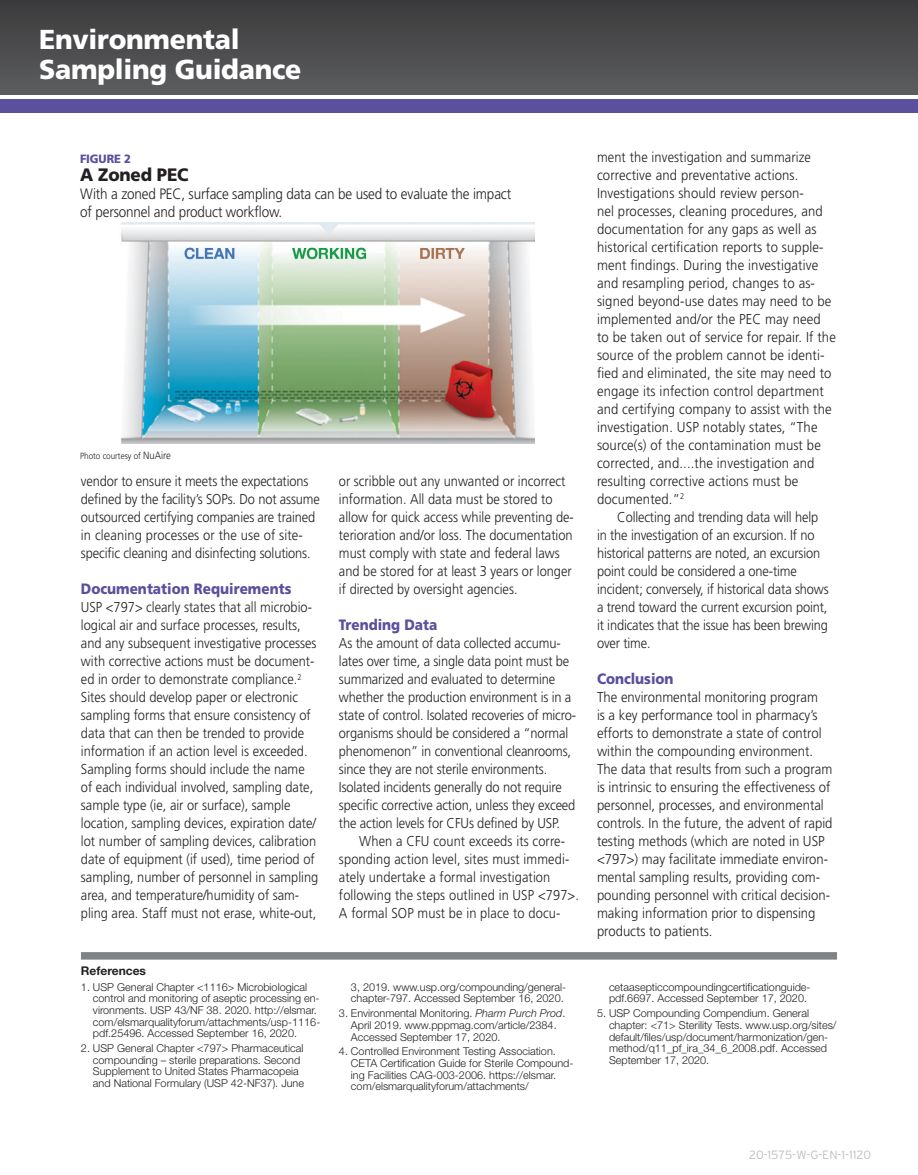
<style>
.page{position:relative;width:918px;height:1175px;background:#fff}
.page>*{position:absolute;margin:0;border:0;box-sizing:border-box;transform-origin:0 0}
.t1{font:900 27.45px/29.8px "Frutiger";letter-spacing:-.01em;color:#fff}
.t2{font:900 18px "Frutiger";letter-spacing:-.01em;color:#231f20;scale:.94 1}
.t3{font:300 15px/18px "Frutiger";letter-spacing:-.01em;color:#231f20;scale:.9 1}
.t4{font:900 15px "Frutiger";color:#5a509d;scale:.9 1}
.t5{font:300 14.25px/18px "Frutiger";color:#231f20;scale:.9 1}
.t6{font:300 14.25px/18px "Frutiger";color:#231f20;scale:.92 1}
.t7{font:300 12px "Interstate";color:#bfbfbf}
.t8{font:700 12px "Helvetica Neue";color:#231f20}
.t9{font:900 12px "Frutiger";letter-spacing:-.01em;color:#5a509d;scale:.94 1}
.t10{font:300 10.8px/11.7px "Helvetica Neue";color:#231f20}
.t11{font:300 9px "Frutiger";color:#231f20;scale:.9 1}
.s1{font-size:10.5px}
.s2{font-style:italic}
</style>
<div class="page">
<div style="left:0;top:0;width:918px;height:94px;background:linear-gradient(to bottom,#3b3a3b,#5c5d5f)"></div>
<div style="left:0;top:99px;width:918px;height:13px;background:#5a509d"></div>
<div style="left:81px;top:952px;width:756px;height:7px;background:#808285"></div>
<img style="left:121px;top:223px;width:414px;height:221px">
<h1 class="t1" style="left:39px;top:24px;width:264px">Environmental<br>Sampling Guidance</h1>
<p class="t9" style="left:80px;top:151px;width:56px">FIGURE 2</p>
<p class="t2" style="left:80px;top:163px;width:117px">A Zoned PEC</p>
<p class="t3" style="left:80px;top:184px;width:480px">With a zoned PEC, surface sampling data can be used to evaluate the impact of personnel and product workflow.</p>
<p class="t11" style="left:80px;top:451px;width:102px">Photo courtesy of <span class="s1">NuAire</span></p>
<p class="t5" style="left:81px;top:472px;width:267px">vendor to ensure it meets the expectations defined by the facility’s SOPs. Do not assume outsourced certifying companies are trained in cleaning processes or the use of site&shy;specific cleaning and disinfecting solutions.</p>
<p class="t4" style="left:81px;top:580px;width:235px">Documentation Requirements</p>
<p class="t5" style="left:81px;top:598px;width:265px">USP &lt;797&gt; clearly states that all microbio&shy;logical air and surface processes, results, and any subsequent investigative processes with corrective actions must be document&shy;ed in order to demonstrate compliance.<sup>2<br></sup>Sites should develop paper or electronic sampling forms that ensure consistency of data that can then be trended to provide information if an action level is exceeded.<br>Sampling forms should include the name of each individual involved, sampling date, sample type (ie, air or surface), sample location, sampling devices, expiration date/ lot number of sampling devices, calibration date of equipment (if used), time period of sampling, number of personnel in sampling area, and temperature/humidity of sam&shy;pling area. Staff must not erase, white-out,</p>
<p class="t8" style="left:81px;top:963px;width:67px">References</p>
<p class="t10" style="left:93px;top:980px;width:229px;text-indent:-12px">1. USP General Chapter &lt;1116&gt; Microbiological control and monitoring of aseptic processing en&shy;vironments. USP 43/NF 38. 2020. http://elsmar. com/elsmarqualityforum/attachments/usp-1116- pdf.25496. Accessed September 16, 2020.</p>
<p class="t10" style="left:93px;top:1042px;width:213px;text-indent:-12px">2. USP General Chapter &lt;797&gt; Pharmaceutical compounding – sterile preparations. Second Supplement to United States Pharmacopeia and National Formulary (USP 42-NF37). June</p>
<p class="t5" style="left:339px;top:472px;width:263px">or scribble out any unwanted or incorrect information. All data must be stored to allow for quick access while preventing de&shy;terioration and/or loss. The documentation must comply with state and federal laws and be stored for at least 3 years or longer if directed by oversight agencies.</p>
<p class="t4" style="left:339px;top:616px;width:111px">Trending Data</p>
<p class="t5" style="left:339px;top:634px;width:265px">As the amount of data collected accumu&shy;lates over time, a single data point must be summarized and evaluated to determine whether the production environment is in a state of control. Isolated recoveries of micro&shy;organisms should be considered a “normal phenomenon” in conventional cleanrooms, since they are not sterile environments.<br>Isolated incidents generally do not require specific corrective action, unless they exceed the action levels for CFUs defined by USP.</p>
<p class="t5" style="left:339px;top:832px;width:268px;text-indent:20px">When a CFU count exceeds its corre&shy;sponding action level, sites must immedi&shy;ately undertake a formal investigation following the steps outlined in USP &lt;797&gt;.<br>A formal SOP must be in place to docu-</p>
<p class="t10" style="left:351px;top:980px;width:217px">3, 2019. www.usp.org/compounding/general&shy;chapter-797. Accessed September 16, 2020.</p>
<p class="t10" style="left:351px;top:1007px;width:216px;text-indent:-12px">3. Environmental Monitoring. <span class="s2">Pharm Purch Prod</span>.<br>April 2019. www.pppmag.com/article/2384.<br>Accessed September 17, 2020.</p>
<p class="t10" style="left:351px;top:1045px;width:224px;text-indent:-12px">4. Controlled Environment Testing Association.<br>CETA Certification Guide for Sterile Compound&shy;ing Facilities CAG-003-2006. https://elsmar. com/elsmarqualityforum/attachments/</p>
<p class="t5" style="left:597px;top:148px;width:267px">ment the investigation and summarize corrective and preventative actions.<br>Investigations should review person-<br>nel processes, cleaning procedures, and documentation for any gaps as well as historical certification reports to supple&shy;ment findings. During the investigative and resampling period, changes to as&shy;signed beyond-use dates may need to be implemented and/or the PEC may need to be taken out of service for repair. If the source of the problem cannot be identi&shy;fied and eliminated, the site may need to engage its infection control department and certifying company to assist with the investigation. USP notably states, “The source(s) of the contamination must be corrected, and....the investigation and resulting corrective actions must be documented.”<sup>2</sup></p>
<p class="t5" style="left:597px;top:508px;width:259px;text-indent:20px">Collecting and trending data will help in the investigation of an excursion. If no historical patterns are noted, an excursion point could be considered a one-time incident; conversely, if historical data shows a trend toward the current excursion point, it indicates that the issue has been brewing over time.</p>
<p class="t4" style="left:597px;top:670px;width:87px">Conclusion</p>
<p class="t6" style="left:597px;top:688px;width:258px">The environmental monitoring program<br>is a key performance tool in pharmacy’s efforts to demonstrate a state of control within the compounding environment.<br>The data that results from such a program is intrinsic to ensuring the effectiveness of personnel, processes, and environmental controls. In the future, the advent of rapid testing methods (which are noted in USP &lt;797&gt;) may facilitate immediate environ&shy;mental sampling results, providing com&shy;pounding personnel with critical decision&shy;making information prior to dispensing products to patients.</p>
<p class="t10" style="left:609px;top:980px;width:203px">cetaasepticcompoundingcertificationguide&shy;pdf.6697. Accessed September 17, 2020.</p>
<p class="t10" style="left:609px;top:1007px;width:229px;text-indent:-12px">5. USP Compounding Compendium. General chapter: &lt;71&gt; Sterility Tests. www.usp.org/sites/ default/files/usp/document/harmonization/gen&shy;method/q11_pf_ira_34_6_2008.pdf. Accessed September 17, 2020.</p>
<p class="t7" style="left:749px;top:1147px;width:123px">20-1575-W-G-EN-1-1120</p>
</div>
